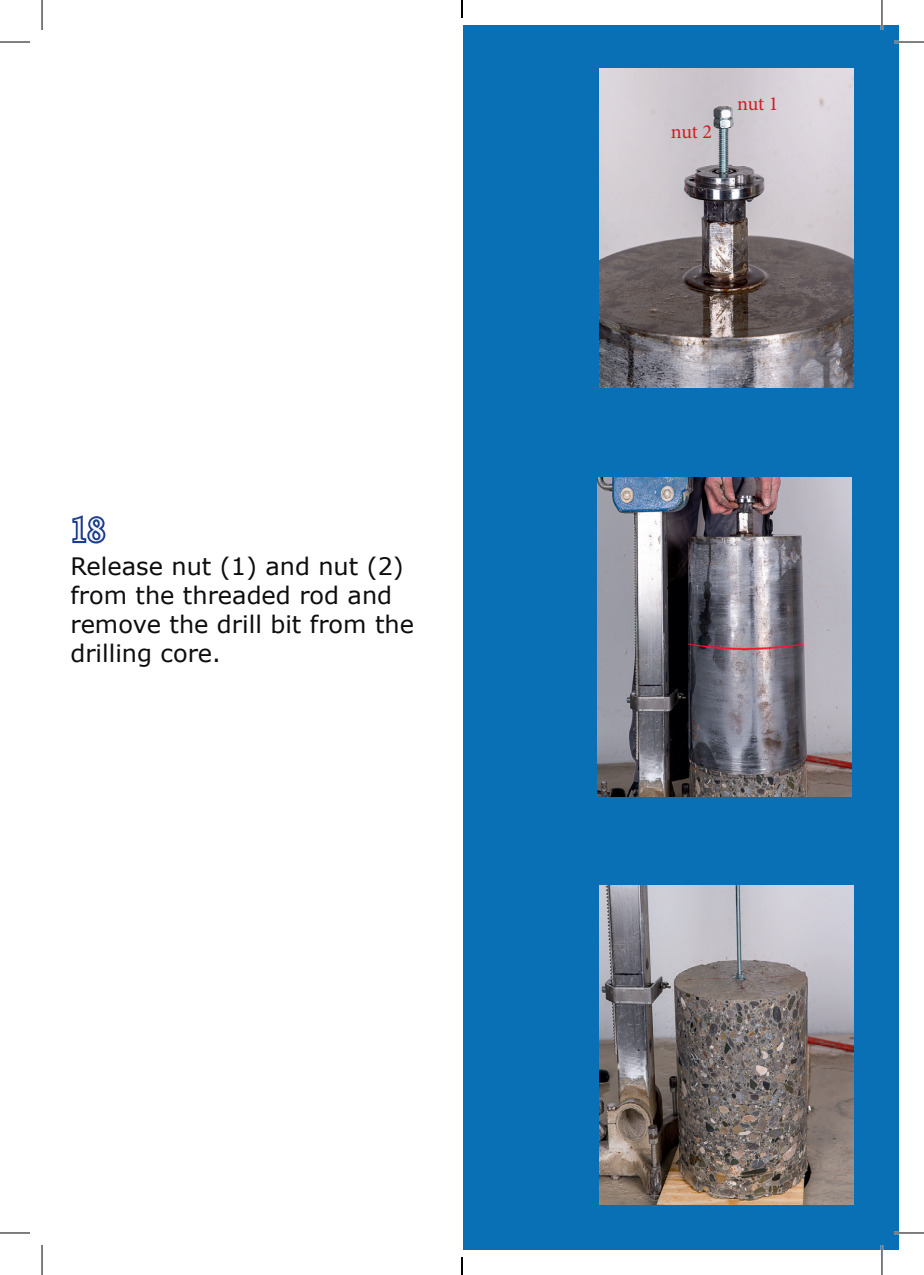
<style>
.page{position:relative;width:924px;height:1275px;background:#fff}
.page>*{position:absolute;margin:0;border:0;box-sizing:border-box;transform-origin:0 0}
.t1{font:36px "Minion Pro";color:#f8f8f7}
.t2{font:24px/28.8px "Verdana";color:#0d0d10}
.t3{font:20px "Minion Pro";letter-spacing:-.015em;color:#d11c23}
</style>
<div class="page">
<div style="left:463px;top:25px;width:435px;height:1225px;background:#0a70b6"></div>
<svg style="left:72px;top:515px;width:34px;height:29px"></svg>
<img style="left:599px;top:69px;width:254px;height:319px">
<img style="left:597px;top:477px;width:253px;height:319px">
<img style="left:599px;top:885px;width:254px;height:319px">
<hr style="left:893px;top:41px;width:30px;height:2px;background:#fff">
<hr style="left:893px;top:1231px;width:30px;height:3px;background:#fff">
<hr style="left:880px;top:0;width:2px;height:30px;background:#fff">
<hr style="left:880px;top:1245px;width:2px;height:30px;background:#fff">
<hr style="left:0;top:42px;width:30px;height:1px;background:#000">
<hr style="left:893px;top:42px;width:30px;height:1px;background:#000">
<hr style="left:0;top:1232px;width:30px;height:1px;background:#000">
<hr style="left:893px;top:1232px;width:30px;height:1px;background:#000">
<hr style="left:42px;top:0;width:1px;height:30px;background:#000">
<hr style="left:42px;top:1245px;width:1px;height:30px;background:#000">
<hr style="left:881px;top:0;width:1px;height:30px;background:#000">
<hr style="left:881px;top:1245px;width:1px;height:30px;background:#000">
<svg style="left:461px;top:0;width:1px;height:18px"></svg>
<svg style="left:461px;top:1257px;width:1px;height:18px"></svg>
<h1 class="t1" style="left:70px;top:505px;width:36px">18</h1>
<p class="t2" style="left:70px;top:551px;width:345px">Release nut (1) and nut (2) from the threaded rod and remove the drill bit from the drilling core.</p>
<p class="t3" style="left:670px;top:118px;width:43px">nut 2</p>
<p class="t3" style="left:736px;top:91px;width:43px">nut 1</p>
</div>
